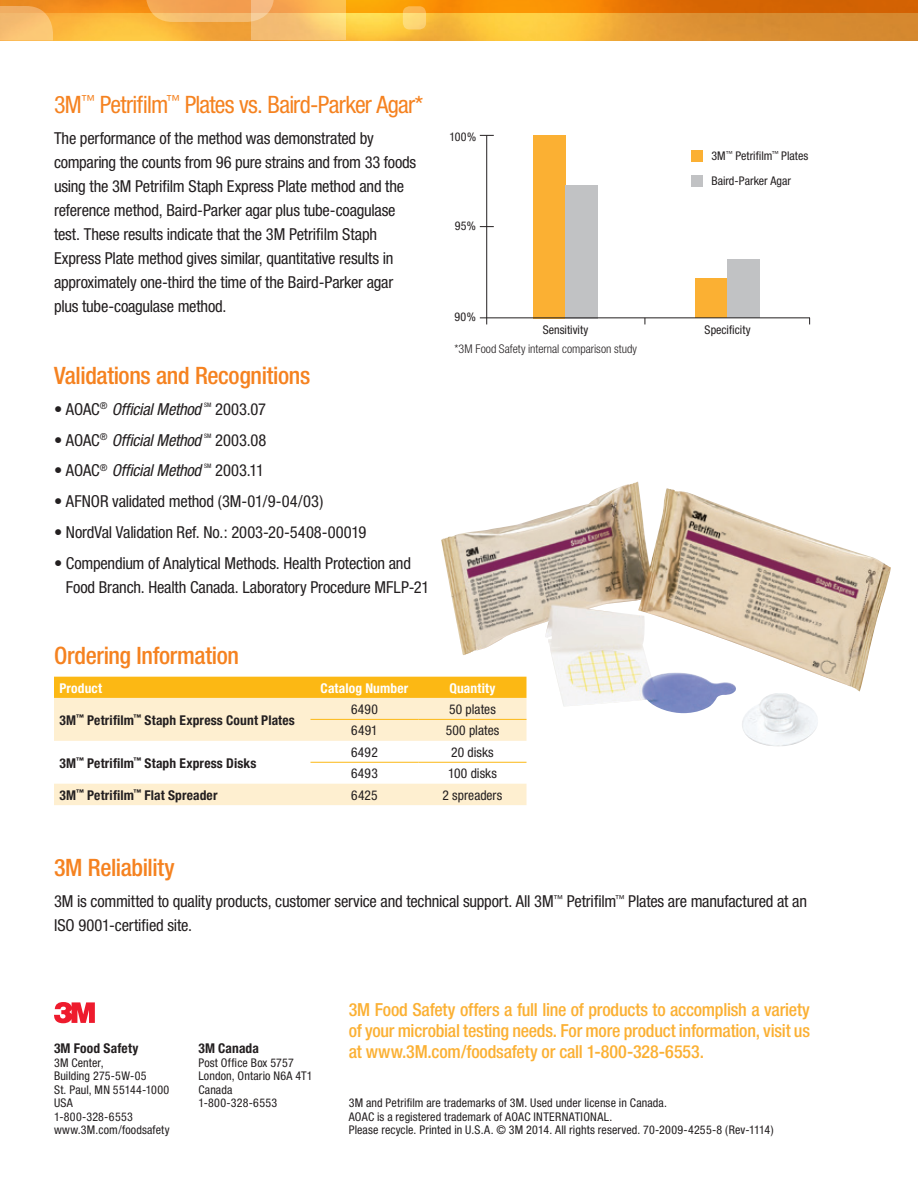
<style>
.page{position:relative;width:918px;height:1188px;background:#fff}
.page>*{position:absolute;margin:0;border:0;box-sizing:border-box;transform-origin:0 0}
.t1{font:500 condensed 24px "Helvetica Neue";letter-spacing:-.015em;color:#f58220}
.t2{font:condensed 24px "Helvetica Neue";letter-spacing:-.03em;color:#f58220}
.t3{font:500 condensed 18px/21px "Helvetica Neue";letter-spacing:-.01em;color:#fbb033;text-align:justify}
.t4{font:condensed 16.5px/24px "Helvetica Neue";letter-spacing:-.01em;color:#231f20}
.t5{font:italic condensed 16.5px "Helvetica Neue";letter-spacing:-.015em;color:#231f20}
.Address_Division_Nam{font:700 condensed 13.5px "Helvetica Neue";letter-spacing:.01em;color:#231f20}
.t6{font:condensed 13.5px "Helvetica Neue";letter-spacing:.01em;color:#231f20}
.t7{font:700 condensed 13.5px "Helvetica Neue";letter-spacing:.01em;color:#fff}
.Address_Copy{font:condensed 12px/13.5px "Helvetica Neue";letter-spacing:.01em;color:#231f20}
.t8{font:300 condensed 12px "Helvetica Neue";color:#231f20}
.t9{font:condensed 6.15px "Helvetica Neue";color:#231f20}
.s1{font-style:normal}
</style>
<div class="page">
<div style="left:54px;top:677px;width:387px;height:21px;background:#fcb814"></div>
<svg style="left:54px;top:698px;width:472px;height:107px;fill:#feefd0"></svg>
<hr style="left:310px;top:719px;width:108px;height:1px;background:#fcb814">
<hr style="left:418px;top:719px;width:108px;height:1px;background:#fcb814">
<hr style="left:310px;top:762px;width:108px;height:1px;background:#fcb814">
<hr style="left:418px;top:762px;width:108px;height:1px;background:#fcb814">
<img style="left:441px;top:482px;width:450px;height:231px">
<img style="left:741px;top:693px;width:77px;height:53px">
<div style="left:695px;top:278px;width:33px;height:39px;background:#fbb033"></div>
<div style="left:728px;top:259px;width:32px;height:58px;background:#c1c2c4"></div>
<div style="left:533px;top:135px;width:33px;height:183px;background:#fbb033"></div>
<div style="left:566px;top:185px;width:32px;height:133px;background:#c1c2c4"></div>
<div style="left:691px;top:150px;width:12px;height:12px;background:#fbb033"></div>
<div style="left:691px;top:175px;width:12px;height:12px;background:#c1c2c4"></div>
<svg style="left:480px;top:135px;width:14px;height:1px"></svg>
<svg style="left:480px;top:226px;width:14px;height:1px"></svg>
<hr style="left:480px;top:317px;width:330px;height:1px;background:#231f20">
<hr style="left:486px;top:135px;width:1px;height:189px;background:#231f20">
<img style="left:53px;top:14px;width:865px;height:26px">
<svg style="left:0;top:0;width:918px;height:14px;background:#e9810b"></svg>
<svg style="left:146px;top:0;width:105px;height:22px;background:#f4ac5b"></svg>
<svg style="left:251px;top:0;width:95px;height:40px;background:#f7bf6c"></svg>
<svg style="left:0;top:6px;width:53px;height:34px;background:#f6ba6a"></svg>
<svg style="left:403px;top:6px;width:23px;height:23px"></svg>
<svg style="left:54px;top:1002px;width:41px;height:21px"></svg>
<p class="t2" style="left:54px;top:91px;width:371px">3M<sup>™</sup> Petrifilm<sup>™</sup> Plates vs. Baird-Parker Agar*</p>
<p class="t4" style="left:54px;top:126px;width:364px">The performance of the method was demonstrated by comparing the counts from 96 pure strains and from 33 foods using the 3M Petrifilm Staph Express Plate method and the reference method, Baird-Parker agar plus tube-coagulase test. These results indicate that the 3M Petrifilm Staph Express Plate method gives similar, quantitative results in approximately one-third the time of the Baird-Parker agar plus tube-coagulase method.</p>
<p class="t1" style="left:54px;top:361px;width:258px">Validations and Recognitions</p>
<p class="t5" style="left:54px;top:399px;width:149px"><span class="s1">• AOAC</span><sup>®</sup> Official Method</p>
<p class="t9" style="left:204px;top:401px;width:9px">SM</p>
<p class="t4" style="left:215px;top:397px;width:52px">2003.07</p>
<p class="t5" style="left:54px;top:430px;width:149px"><span class="s1">• AOAC</span><sup>®</sup> Official Method</p>
<p class="t9" style="left:204px;top:432px;width:9px">SM</p>
<p class="t4" style="left:215px;top:428px;width:53px">2003.08</p>
<p class="t5" style="left:54px;top:461px;width:149px"><span class="s1">• AOAC</span><sup>®</sup> Official Method</p>
<p class="t9" style="left:204px;top:463px;width:9px">SM</p>
<p class="t4" style="left:215px;top:458px;width:50px">2003.11</p>
<p class="t4" style="left:54px;top:489px;width:271px">• AFNOR validated method (3M-01/9-04/03)</p>
<p class="t4" style="left:54px;top:520px;width:314px">• NordVal Validation Ref. No.: 2003-20-5408-00019</p>
<p class="t4" style="left:66px;top:551px;width:365px;text-indent:-12px">• Compendium of Analytical Methods. Health Protection and<br>Food Branch. Health Canada. Laboratory Procedure MFLP-21</p>
<p class="Address_Copy" style="left:450px;top:130px;width:28px">100%</p>
<p class="Address_Copy" style="left:455px;top:219px;width:23px">95%</p>
<p class="Address_Copy" style="left:454px;top:310px;width:23px">90%</p>
<p class="Address_Copy" style="left:711px;top:149px;width:98px">3M<sup>™</sup> Petrifilm<sup>™</sup> Plates</p>
<p class="Address_Copy" style="left:711px;top:174px;width:81px">Baird-Parker Agar</p>
<p class="Address_Copy" style="left:543px;top:323px;width:47px">Sensitivity</p>
<p class="Address_Copy" style="left:705px;top:323px;width:48px">Specificity</p>
<p class="t8" style="left:454px;top:342px;width:184px">*3M Food Safety internal comparison study</p>
<p class="t1" style="left:54px;top:641px;width:187px">Ordering Information</p>
<p class="t7" style="left:59px;top:680px;width:44px">Product</p>
<p class="t7" style="left:321px;top:680px;width:89px">Catalog Number</p>
<p class="t7" style="left:449px;top:680px;width:48px">Quantity</p>
<p class="Address_Division_Nam" style="left:59px;top:712px;width:237px">3M<sup>™</sup> Petrifilm<sup>™</sup> Staph Express Count Plates</p>
<p class="t6" style="left:351px;top:701px;width:28px">6490</p>
<p class="t6" style="left:449px;top:701px;width:48px">50 plates</p>
<p class="t6" style="left:351px;top:723px;width:28px">6491</p>
<p class="t6" style="left:446px;top:723px;width:55px">500 plates</p>
<p class="Address_Division_Nam" style="left:59px;top:755px;width:199px">3M<sup>™</sup> Petrifilm<sup>™</sup> Staph Express Disks</p>
<p class="t6" style="left:351px;top:744px;width:28px">6492</p>
<p class="t6" style="left:451px;top:744px;width:44px">20 disks</p>
<p class="t6" style="left:351px;top:766px;width:28px">6493</p>
<p class="t6" style="left:448px;top:766px;width:50px">100 disks</p>
<p class="Address_Division_Nam" style="left:59px;top:787px;width:160px">3M<sup>™</sup> Petrifilm<sup>™</sup> Flat Spreader</p>
<p class="t6" style="left:351px;top:787px;width:28px">6425</p>
<p class="t6" style="left:443px;top:787px;width:61px">2 spreaders</p>
<p class="t1" style="left:54px;top:854px;width:122px">3M Reliability</p>
<p class="t4" style="left:54px;top:889px;width:755px">3M is committed to quality products, customer service and technical support. All 3M<sup>™</sup> Petrifilm<sup>™</sup> Plates are manufactured at an<br>ISO 9001-certified site.</p>
<p class="Address_Division_Nam" style="left:54px;top:1040px;width:86px">3M Food Safety</p>
<p class="Address_Copy" style="left:54px;top:1055px;width:94px">3M Center,<br>Building 275-5W-05</p>
<p class="Address_Copy" style="left:54px;top:1082px;width:117px">St. Paul, MN 55144-1000<br>USA</p>
<p class="Address_Copy" style="left:54px;top:1109px;width:80px">1-800-328-6553</p>
<p class="Address_Copy" style="left:54px;top:1123px;width:117px">www.3M.com/foodsafety</p>
<p class="t3" style="left:349px;top:999px;width:463px">3M Food Safety offers a full line of products to accomplish a variety of your microbial testing needs. For more product information, visit us at www.3M.com/foodsafety or call 1-800-328-6553.</p>
<p class="Address_Division_Nam" style="left:198px;top:1040px;width:62px">3M Canada</p>
<p class="Address_Copy" style="left:198px;top:1055px;width:97px">Post Office Box 5757</p>
<p class="Address_Copy" style="left:198px;top:1069px;width:116px">London, Ontario N6A 4T1</p>
<p class="Address_Copy" style="left:198px;top:1082px;width:35px">Canada</p>
<p class="Address_Copy" style="left:198px;top:1096px;width:80px">1-800-328-6553</p>
<p class="Address_Copy" style="left:349px;top:1096px;width:320px">3M and Petrifilm are trademarks of 3M. Used under license in Canada.</p>
<p class="Address_Copy" style="left:349px;top:1109px;width:265px">AOAC is a registered trademark of AOAC INTERNATIONAL.</p>
<p class="Address_Copy" style="left:349px;top:1123px;width:427px">Please recycle. Printed in U.S.A. © 3M 2014. All rights reserved. 70-2009-4255-8 (Rev-1114)</p>
</div>
